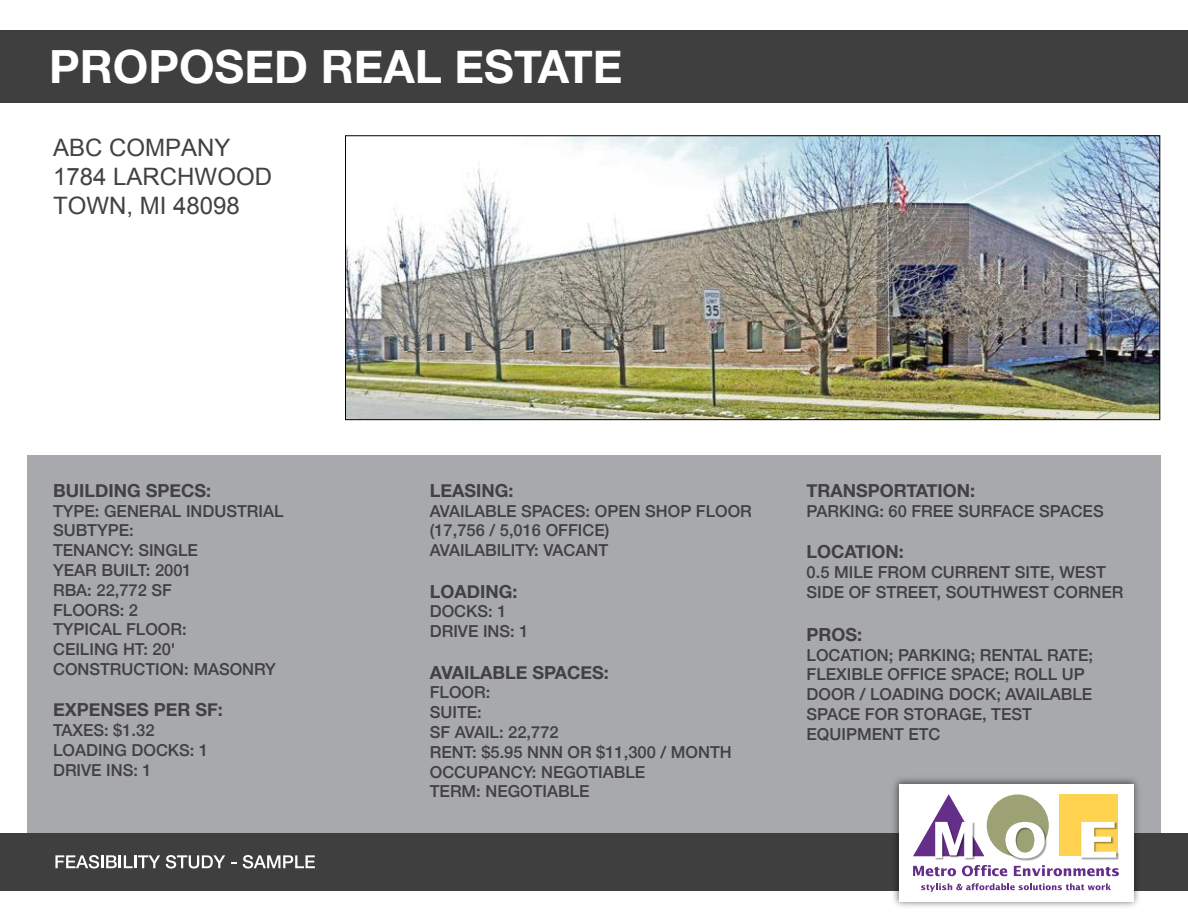
<style>
.page{position:relative;width:1188px;height:918px;background:#fff}
.page>*{position:absolute;margin:0;border:0;box-sizing:border-box;transform-origin:0 0}
.t1{font:700 45.75px "Helvetica Neue";color:#fff}
.t2{font:24px/28.8px "Arial";color:#414042}
.t3{font:700 18px "Helvetica Neue";color:#414042}
.t4{font:500 16.5px/19.8px "Helvetica Neue";color:#414042}
</style>
<div class="page">
<div style="left:27px;top:456px;width:1134px;height:385px;background:#a7a9ac"></div>
<div style="left:0;top:833px;width:1188px;height:57px;background:#3f3f3f"></div>
<svg style="left:55px;top:855px;width:105px;height:14px"></svg>
<svg style="left:166px;top:855px;width:59px;height:14px"></svg>
<svg style="left:243px;top:855px;width:72px;height:14px"></svg>
<div style="left:0;top:30px;width:1188px;height:73px;background:#3f3f3f"></div>
<img style="left:886px;top:778px;width:260px;height:129px">
<div style="left:899px;top:784px;width:234px;height:118px;background:#fff"></div>
<svg style="left:913px;top:866px;width:43px;height:10px"></svg>
<svg style="left:962px;top:865px;width:45px;height:11px"></svg>
<svg style="left:1014px;top:865px;width:105px;height:11px"></svg>
<div style="left:1059px;top:794px;width:58px;height:62px;background:#ffd24f"></div>
<div style="left:987px;top:794px;width:62px;height:63px;background:#9da275;border-radius:50%"></div>
<img style="left:935px;top:858px;width:40px;height:2px">
<svg style="left:913px;top:794px;width:71px;height:64px"></svg>
<img style="left:1014px;top:821px;width:34px;height:40px">
<svg style="left:1005px;top:822px;width:40px;height:36px"></svg>
<img style="left:1081px;top:821px;width:38px;height:39px">
<svg style="left:1081px;top:822px;width:35px;height:36px"></svg>
<svg style="left:921px;top:883px;width:190px;height:9px"></svg>
<img style="left:347px;top:138px;width:811px;height:280px">
<h1 class="t1" style="left:49px;top:31px;width:575px">PROPOSED REAL ESTATE</h1>
<h2 class="t2" style="left:53px;top:134px;width:221px">ABC COMPANY<br>1784 LARCHWOOD<br>TOWN, MI 48098</h2>
<p class="t3" style="left:53px;top:476px;width:160px">BUILDING SPECS:</p>
<p class="t4" style="left:53px;top:499px;width:232px">TYPE: GENERAL INDUSTRIAL<br>SUBTYPE:<br>TENANCY: SINGLE<br>YEAR BUILT: 2001<br>RBA: 22,772 SF<br>FLOORS: 2<br>TYPICAL FLOOR:<br>CEILING HT: 20'<br>CONSTRUCTION: MASONRY</p>
<p class="t3" style="left:53px;top:696px;width:171px">EXPENSES PER SF:</p>
<p class="t4" style="left:53px;top:719px;width:157px">TAXES: $1.32<br>LOADING DOCKS: 1<br>DRIVE INS: 1</p>
<p class="t3" style="left:430px;top:476px;width:85px">LEASING:</p>
<p class="t4" style="left:430px;top:499px;width:324px">AVAILABLE SPACES: OPEN SHOP FLOOR (17,756 / 5,016 OFFICE)<br>AVAILABILITY: VACANT</p>
<p class="t3" style="left:430px;top:577px;width:89px">LOADING:</p>
<p class="t4" style="left:430px;top:600px;width:100px">DOCKS: 1<br>DRIVE INS: 1</p>
<p class="t3" style="left:430px;top:658px;width:181px">AVAILABLE SPACES:</p>
<p class="t4" style="left:430px;top:681px;width:303px">FLOOR:<br>SUITE:<br>SF AVAIL: 22,772<br>RENT: $5.95 NNN OR $11,300 / MONTH<br>OCCUPANCY: NEGOTIABLE<br>TERM: NEGOTIABLE</p>
<p class="t3" style="left:807px;top:476px;width:170px">TRANSPORTATION:</p>
<p class="t4" style="left:807px;top:499px;width:299px">PARKING: 60 FREE SURFACE SPACES</p>
<p class="t3" style="left:807px;top:537px;width:99px">LOCATION:</p>
<p class="t4" style="left:807px;top:561px;width:318px">0.5 MILE FROM CURRENT SITE, WEST<br>SIDE OF STREET, SOUTHWEST CORNER</p>
<p class="t3" style="left:807px;top:620px;width:57px">PROS:</p>
<p class="t4" style="left:807px;top:643px;width:288px">LOCATION; PARKING; RENTAL RATE;<br>FLEXIBLE OFFICE SPACE; ROLL UP<br>DOOR / LOADING DOCK; AVAILABLE<br>SPACE FOR STORAGE, TEST<br>EQUIPMENT ETC</p>
</div>
